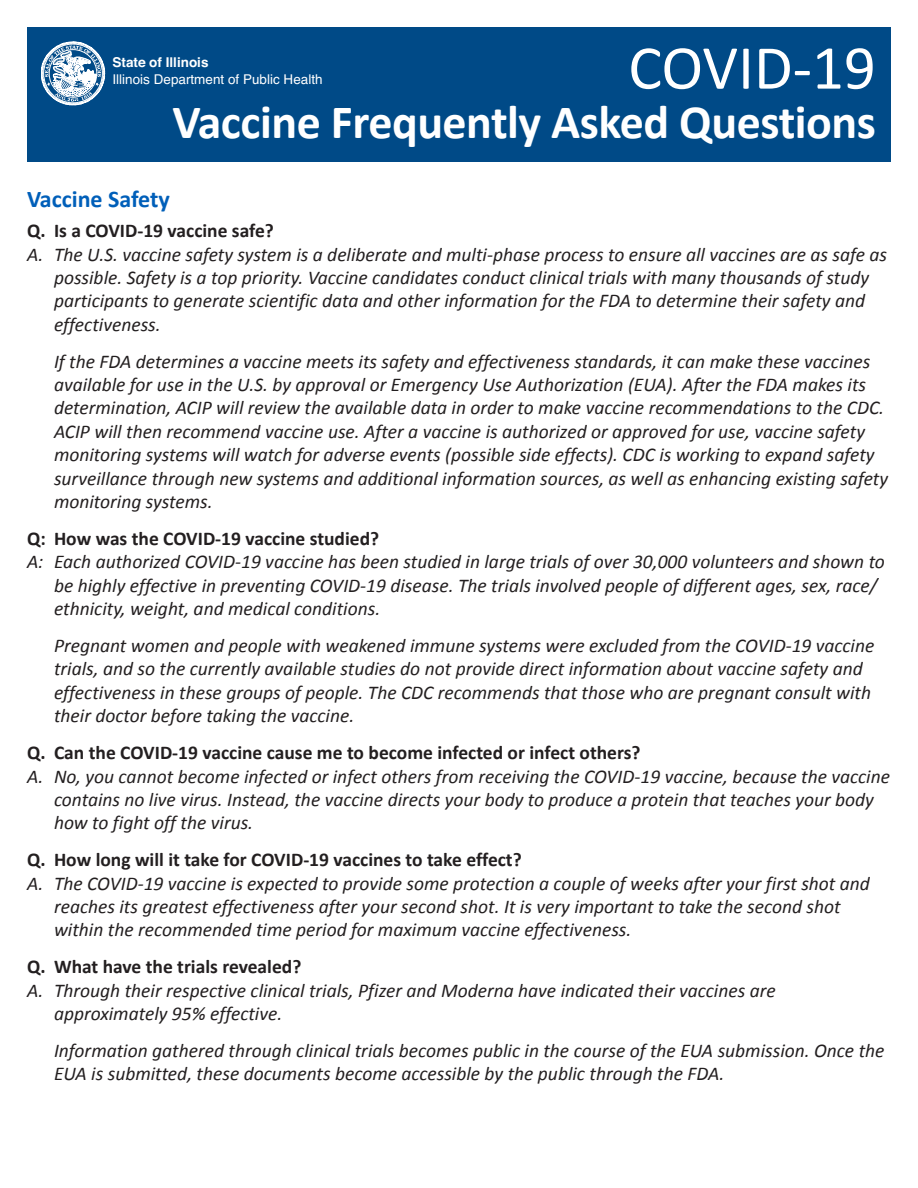
<style>
.page{position:relative;width:918px;height:1188px;background:#fff}
.page>*{position:absolute;margin:0;border:0;box-sizing:border-box;transform-origin:0 0}
.t1{font:63px "Calibri";color:#fff}
.t2{font:700 48px "Calibri";letter-spacing:-.01em;color:#fff}
.Subhead{font:700 24px "Calibri";color:#005fb9}
.Answer{font:italic 19.5px/23.4px "Calibri";color:#231f20}
.Question{font:700 19.5px "Calibri";color:#231f20}
.t3{font:13.5px "Helvetica";color:#fff}
.t4{font:700 13.5px "Helvetica";color:#fff}
</style>
<div class="page">
<div style="left:27px;top:27px;width:864px;height:135px;background:#004a87"></div>
<svg style="left:41px;top:42px;width:64px;height:63px"></svg>
<h1 class="t1" style="left:628px;top:28px;width:249px">COVID-19</h1>
<h2 class="t2" style="left:172px;top:91px;width:705px">Vaccine Frequently Asked Questions</h2>
<p class="t4" style="left:113px;top:53px;width:98px">State of Illinois</p>
<p class="t3" style="left:113px;top:70px;width:212px">Illinois Department of Public Health</p>
<p class="Subhead" style="left:27px;top:184px;width:144px">Vaccine Safety</p>
<p class="Question" style="left:27px;top:218px;width:248px">Q. Is a COVID-19 vaccine safe?</p>
<p class="Answer" style="left:54px;top:242px;width:835px;text-indent:-27px">A. The U.S. vaccine safety system is a deliberate and multi-phase process to ensure all vaccines are as safe as possible. Safety is a top priority. Vaccine candidates conduct clinical trials with many thousands of study participants to generate scientific data and other information for the FDA to determine their safety and effectiveness.</p>
<p class="Answer" style="left:54px;top:349px;width:836px">If the FDA determines a vaccine meets its safety and effectiveness standards, it can make these vaccines available for use in the U.S. by approval or Emergency Use Authorization (EUA). After the FDA makes its determination, ACIP will review the available data in order to make vaccine recommendations to the CDC.<br>ACIP will then recommend vaccine use. After a vaccine is authorized or approved for use, vaccine safety monitoring systems will watch for adverse events (possible side effects). CDC is working to expand safety surveillance through new systems and additional information sources, as well as enhancing existing safety monitoring systems.</p>
<p class="Question" style="left:27px;top:526px;width:354px">Q: How was the COVID-19 vaccine studied?</p>
<p class="Answer" style="left:54px;top:549px;width:833px;text-indent:-27px">A: Each authorized COVID-19 vaccine has been studied in large trials of over 30,000 volunteers and shown to be highly effective in preventing COVID-19 disease. The trials involved people of different ages, sex, race/ ethnicity, weight, and medical conditions.</p>
<p class="Answer" style="left:54px;top:633px;width:822px">Pregnant women and people with weakened immune systems were excluded from the COVID-19 vaccine trials, and so the currently available studies do not provide direct information about vaccine safety and effectiveness in these groups of people. The CDC recommends that those who are pregnant consult with their doctor before taking the vaccine.</p>
<p class="Question" style="left:27px;top:740px;width:615px">Q. Can the COVID-19 vaccine cause me to become infected or infect others?</p>
<p class="Answer" style="left:54px;top:764px;width:838px;text-indent:-27px">A. No, you cannot become infected or infect others from receiving the COVID-19 vaccine, because the vaccine contains no live virus. Instead, the vaccine directs your body to produce a protein that teaches your body how to fight off the virus.</p>
<p class="Question" style="left:27px;top:847px;width:496px">Q. How long will it take for COVID-19 vaccines to take effect?</p>
<p class="Answer" style="left:54px;top:871px;width:817px;text-indent:-27px">A. The COVID-19 vaccine is expected to provide some protection a couple of weeks after your first shot and reaches its greatest effectiveness after your second shot. It is very important to take the second shot within the recommended time period for maximum vaccine effectiveness.</p>
<p class="Question" style="left:27px;top:954px;width:276px">Q. What have the trials revealed?</p>
<p class="Answer" style="left:54px;top:978px;width:723px;text-indent:-27px">A. Through their respective clinical trials, Pfizer and Moderna have indicated their vaccines are approximately 95% effective.</p>
<p class="Answer" style="left:54px;top:1038px;width:832px">Information gathered through clinical trials becomes public in the course of the EUA submission. Once the<br>EUA is submitted, these documents become accessible by the public through the FDA.</p>
</div>
